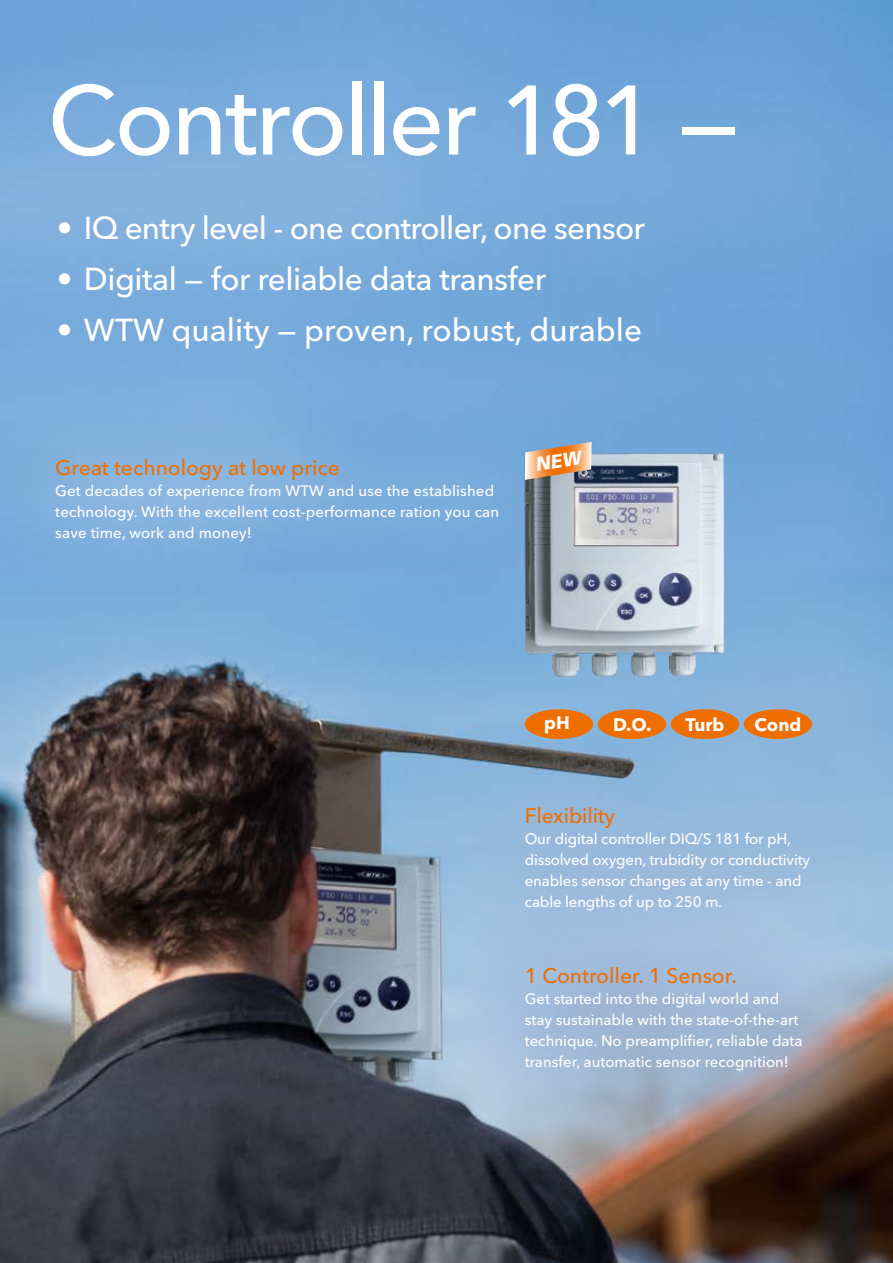
<style>
.page{position:relative;width:893px;height:1263px;background:#fff}
.page>*{position:absolute;margin:0;border:0;box-sizing:border-box;transform-origin:0 0}
.t1{font:500 97.5px "Avenir Next LT Pro";letter-spacing:-.03em;color:#fff}
.t2{font:500 31.5px "Avenir Next LT Pro";letter-spacing:-.015em;color:#fff}
.t3{font:500 21px "Avenir Next LT Pro";color:#ee6f00}
.t4{font:700 18px "Avenir Next LT Pro";color:#fff}
.t5{font:500 15px/21px "Avenir Next LT Pro";color:#fff}
</style>
<div class="page">
<img style="left:0;top:0;width:893px;height:1263px">
<div style="left:417px;top:859px;width:476px;height:319px;background:#9bb8db;opacity:.75"></div>
<div style="left:1px;top:405px;width:547px;height:190px;background:#fff;opacity:.75"></div>
<div style="left:466px;top:748px;width:401px;height:221px;background:#9bb8db;opacity:.75"></div>
<div style="left:525px;top:709px;width:68px;height:30px;background:#ee6f00;border-radius:50%"></div>
<div style="left:744px;top:709px;width:68px;height:30px;background:#ee6f00;border-radius:50%"></div>
<div style="left:598px;top:709px;width:68px;height:30px;background:#ee6f00;border-radius:50%"></div>
<div style="left:671px;top:709px;width:68px;height:30px;background:#ee6f00;border-radius:50%"></div>
<img style="left:525px;top:426px;width:212px;height:263px">
<svg style="left:525px;top:442px;width:67px;height:38px"></svg>
<h1 class="t1" style="left:48px;top:62px;width:691px">Controller 181 —</h1>
<h2 class="t2" style="left:57px;top:209px;width:589px">• IQ entry level - one controller, one sensor</h2>
<h2 class="t2" style="left:57px;top:260px;width:491px">• Digital — for reliable data transfer</h2>
<h2 class="t2" style="left:57px;top:311px;width:587px">• WTW quality — proven, robust, durable</h2>
<h3 class="t3" style="left:55px;top:455px;width:286px">Great technology at low price</h3>
<p class="t5" style="left:55px;top:480px;width:445px">Get decades of experience from WTW and use the established technology. With the excellent cost-performance ration you can save time, work and money!</p>
<p class="t4" style="left:544px;top:712px;width:27px">pH</p>
<p class="t4" style="left:613px;top:714px;width:40px">D.O.</p>
<p class="t4" style="left:685px;top:714px;width:40px">Turb</p>
<p class="t4" style="left:755px;top:714px;width:48px">Cond</p>
<h3 class="t3" style="left:525px;top:803px;width:92px">Flexibility</h3>
<p class="t5" style="left:525px;top:828px;width:287px">Our digital controller DIQ/S 181 for pH, dissolved oxygen, trubidity or conductivity enables sensor changes at any time - and cable lengths of up to 250 m.</p>
<h3 class="t3" style="left:525px;top:963px;width:214px">1 Controller. 1 Sensor.</h3>
<p class="t5" style="left:525px;top:988px;width:279px">Get started into the digital world and stay sustainable with the state-of-the-art technique. No preamplifier, reliable data transfer, automatic sensor recognition!</p>
</div>
